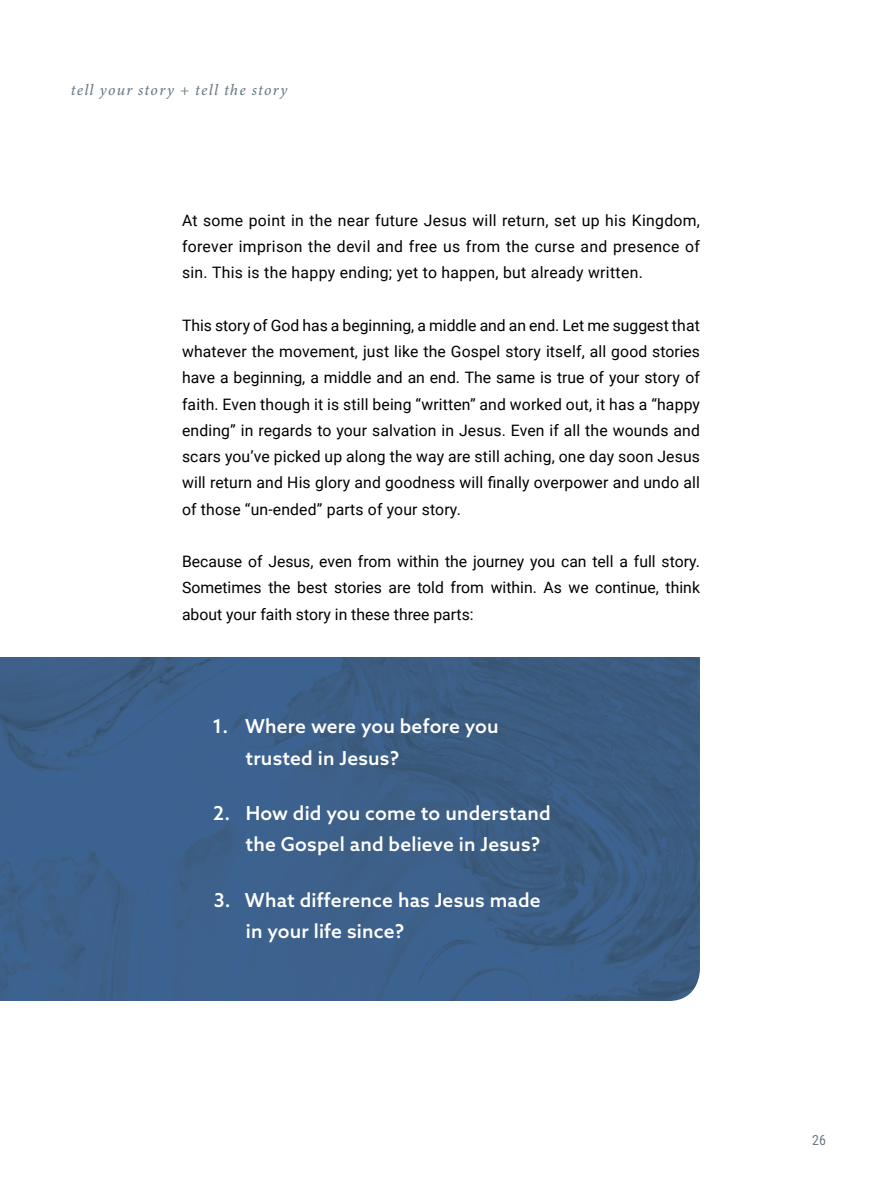
<style>
.page{position:relative;width:882px;height:1197px;background:#fff}
.page>*{position:absolute;margin:0;border:0;box-sizing:border-box;transform-origin:0 0}
.t1{font:500 19.25px/31.5px "Azo Sans";letter-spacing:.01em;color:#fff}
.t2{font:15.75px/26.2px "Roboto";letter-spacing:.01em;color:#000;text-align:justify}
.t3{font:italic 500 15.75px "Minion 3";letter-spacing:.08em;color:#6b7b84}
.t4{font:14px "Roboto Condensed";color:#6b7b84}
</style>
<div class="page">
<img style="left:0;top:657px;width:700px;height:344px">
<p class="t3" style="left:71px;top:79px;width:218px">tell your story + tell the story</p>
<p class="t2" style="left:182px;top:206px;width:519px">At some point in the near future Jesus will return, set up his Kingdom, forever imprison the devil and free us from the curse and presence of sin. This is the happy ending; yet to happen, but already written.</p>
<p class="t2" style="left:182px;top:311px;width:520px">This story of God has a beginning, a middle and an end. Let me suggest that whatever the movement, just like the Gospel story itself, all good stories have a beginning, a middle and an end. The same is true of your story of faith. Even though it is still being “written” and worked out, it has a “happy ending” in regards to your salvation in Jesus. Even if all the wounds and scars you’ve picked up along the way are still aching, one day soon Jesus will return and His glory and goodness will finally overpower and undo all of those “un-ended” parts of your story.</p>
<p class="t2" style="left:182px;top:548px;width:519px">Because of Jesus, even from within the journey you can tell a full story.<br>Sometimes the best stories are told from within. As we continue, think about your faith story in these three parts:</p>
<p class="t1" style="left:245px;top:710px;width:255px;text-indent:-33px">1. Where were you before you trusted in Jesus?</p>
<p class="t1" style="left:245px;top:797px;width:307px;text-indent:-32px">2. How did you come to understand the Gospel and believe in Jesus?</p>
<p class="t1" style="left:246px;top:884px;width:296px;text-indent:-32px">3. What difference has Jesus made in your life since?</p>
<p class="t4" style="left:812px;top:1130px;width:15px">26</p>
</div>
